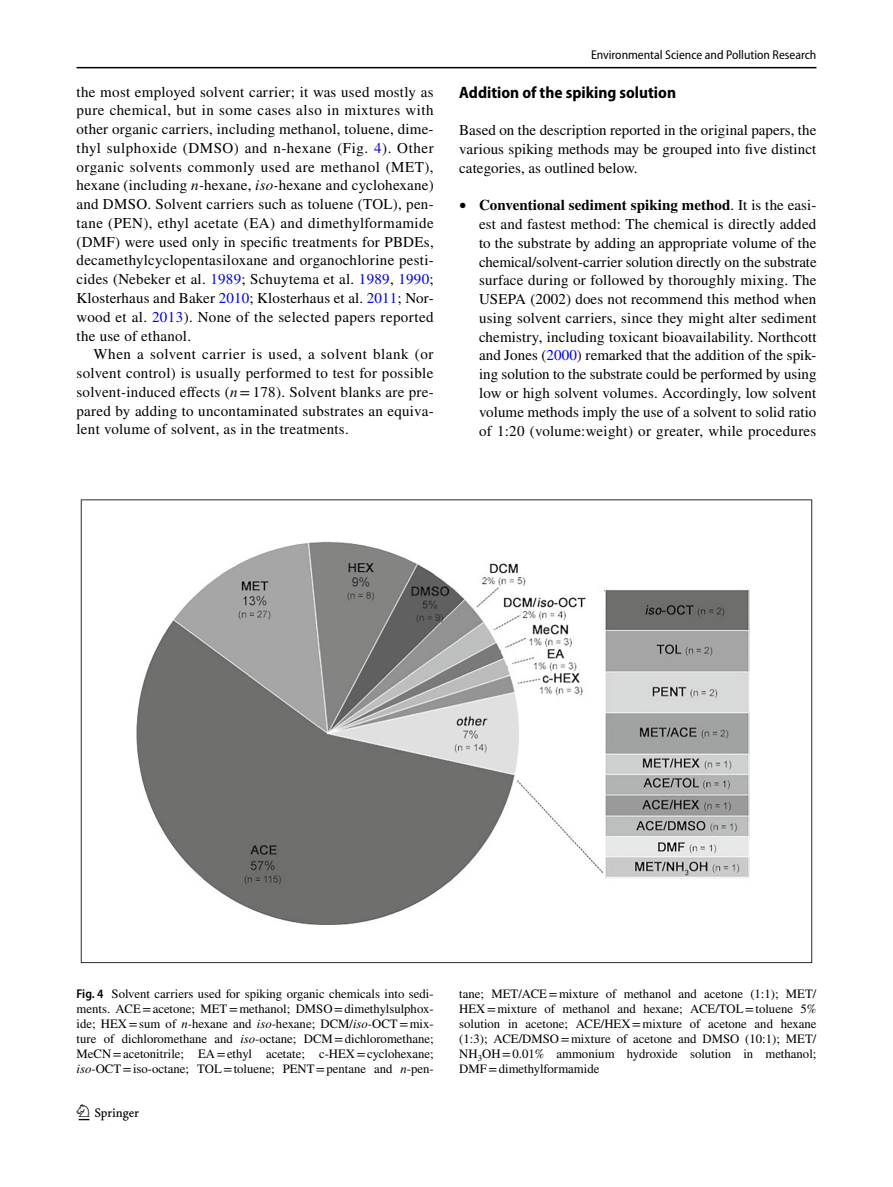
<style>
.page{position:relative;width:893px;height:1187px;background:#fff}
.page>*{position:absolute;margin:0;border:0;box-sizing:border-box;transform-origin:0 0}
.t1{font:22.5px "Springnew Regular 2";color:#000}
.t2{font:700 semi-condensed 16.5px "Myriad Pro";color:#000}
.t3{font:15px/18.8px "STIX";letter-spacing:.02em;color:#000;text-align:justify}
.t4{font:12.75px/15px "STIX";color:#000;text-align:justify}
.t5{font:semi-condensed 12.75px "Myriad Pro";color:#000}
.s1{color:#00f}
.s2{font-style:italic}
.s3{font-size:14.1px}
.s4{font-weight:700}
.s5{font-family:"Myriad Pro";font-weight:600;font-stretch:semi-condensed}
</style>
<div class="page">
<hr style="left:77px;top:67px;width:739px;height:1px;background:#000">
<svg style="left:81px;top:499px;width:731px;height:464px"></svg>
<img style="left:136px;top:542px;width:613px;height:382px">
<p class="t3" style="left:77px;top:83px;width:359px">the most employed solvent carrier; it was used mostly as pure chemical, but in some cases also in mixtures with other organic carriers, including methanol, toluene, dime&shy;thyl sulphoxide (DMSO) and n-hexane (Fig. <span class="s1">4</span>). Other organic solvents commonly used are methanol (MET), hexane (including <span class="s2">n-</span>hexane, <span class="s2">iso-</span>hexane and cyclohexane) and DMSO. Solvent carriers such as toluene (TOL), pen&shy;tane (PEN), ethyl acetate (EA) and dimethylformamide (DMF) were used only in specific treatments for PBDEs, decamethylcyclopentasiloxane and organochlorine pesti&shy;cides (Nebeker et al. <span class="s1">1989</span>; Schuytema et al. <span class="s1">1989</span>, <span class="s1">1990</span>; Klosterhaus and Baker <span class="s1">2010</span>; Klosterhaus et al. <span class="s1">2011</span>; Nor&shy;wood et al. <span class="s1">2013</span>). None of the selected papers reported the use of ethanol.</p>
<p class="t3" style="left:77px;top:346px;width:359px;text-indent:17px">When a solvent carrier is used, a solvent blank (or solvent control) is usually performed to test for possible solvent-induced effects (<span class="s2">n</span>=178). Solvent blanks are pre&shy;pared by adding to uncontaminated substrates an equiva&shy;lent volume of solvent, as in the treatments.</p>
<p class="t5" style="left:591px;top:48px;width:227px">Environmental Science and Pollution Research</p>
<p class="t2" style="left:459px;top:83px;width:218px">Addition of the spiking solution</p>
<p class="t3" style="left:459px;top:122px;width:359px">Based on the description reported in the original papers, the various spiking methods may be grouped into five distinct categories, as outlined below.</p>
<p class="t3" style="left:479px;top:197px;width:339px;text-indent:-20px"><span class="s3">•</span> <span class="s4">Conventional sediment spiking method</span>. It is the easi&shy;est and fastest method: The chemical is directly added to the substrate by adding an appropriate volume of the chemical/solvent-carrier solution directly on the substrate surface during or followed by thoroughly mixing. The USEPA (2002) does not recommend this method when using solvent carriers, since they might alter sediment chemistry, including toxicant bioavailability. Northcott and Jones (<span class="s1">2000</span>) remarked that the addition of the spik&shy;ing solution to the substrate could be performed by using low or high solvent volumes. Accordingly, low solvent volume methods imply the use of a solvent to solid ratio of 1:20 (volume:weight) or greater, while procedures</p>
<p class="t4" style="left:77px;top:987px;width:359px"><span class="s5">Fig. 4</span> Solvent carriers used for spiking organic chemicals into sedi&shy;ments. ACE=acetone; MET=methanol; DMSO=dimethylsulphox&shy;ide; HEX=sum of <span class="s2">n-</span>hexane and <span class="s2">iso-</span>hexane; DCM/<span class="s2">iso-</span>OCT=mix&shy;ture of dichloromethane and <span class="s2">iso-</span>octane; DCM=dichloromethane; MeCN=acetonitrile; EA=ethyl acetate; c-HEX=cyclohexane; <span class="s2">iso-</span>OCT=iso-octane; TOL=toluene; PENT=pentane and <span class="s2">n</span>-pen-</p>
<p class="t4" style="left:459px;top:987px;width:359px">tane; MET/ACE=mixture of methanol and acetone (1:1); MET/ HEX=mixture of methanol and hexane; ACE/TOL=toluene 5% solution in acetone; ACE/HEX=mixture of acetone and hexane (1:3); ACE/DMSO=mixture of acetone and DMSO (10:1); MET/ NH<sub>3</sub>OH=0.01% ammonium hydroxide solution in methanol; DMF=dimethylformamide</p>
<h1 class="t1" style="left:79px;top:1104px;width:62px">1 3</h1>
</div>
